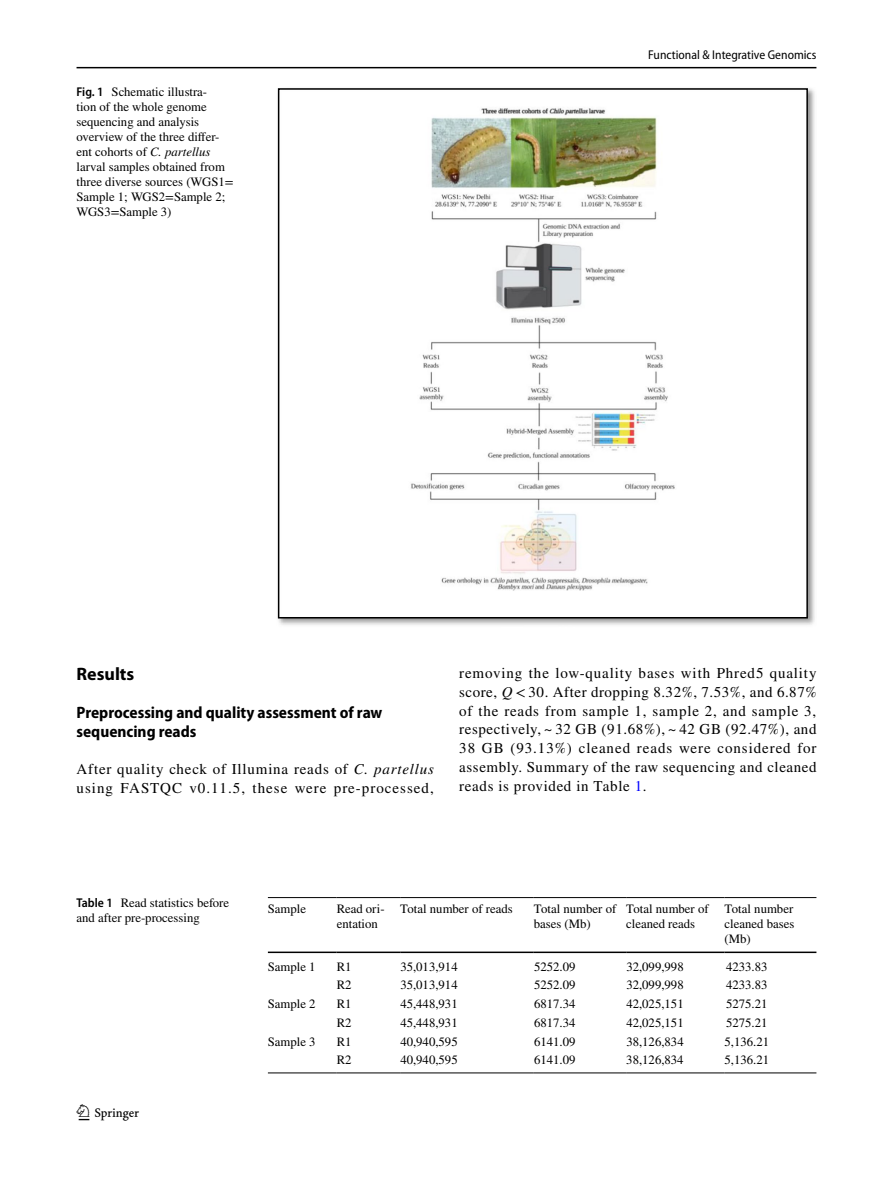
<style>
.page{position:relative;width:893px;height:1187px;background:#fff}
.page>*{position:absolute;margin:0;border:0;box-sizing:border-box;transform-origin:0 0}
.t1{font:22.5px "Springnew Regular 2";color:#000}
.t2{font:700 18px "Myriad Pro";color:#000}
.t3{font:700 semi-condensed 16.5px/18.8px "Myriad Pro";color:#000}
.t4{font:15px/18.8px "STIX";letter-spacing:.055em;color:#000}
.t5{font:12.75px/15px "STIX";color:#000}
.t6{font:semi-condensed 12.75px "Myriad Pro";color:#000}
.s1{font-family:"Myriad Pro";font-weight:600;font-stretch:semi-condensed}
.s2{font-style:italic}
.s3{color:#00f}
</style>
<div class="page">
<hr style="left:77px;top:67px;width:739px;height:1px;background:#000">
<img style="left:277px;top:88px;width:538px;height:537px">
<div style="left:278px;top:88px;width:530px;height:530px;border:2px solid #000"></div>
<hr style="left:268px;top:897px;width:69px;height:1px;background:#000">
<hr style="left:268px;top:951px;width:69px;height:2px;background:#000">
<hr style="left:337px;top:897px;width:63px;height:1px;background:#000">
<hr style="left:337px;top:951px;width:63px;height:2px;background:#000">
<hr style="left:400px;top:897px;width:134px;height:1px;background:#000">
<hr style="left:400px;top:951px;width:134px;height:2px;background:#000">
<hr style="left:534px;top:897px;width:92px;height:1px;background:#000">
<hr style="left:534px;top:951px;width:92px;height:2px;background:#000">
<hr style="left:626px;top:897px;width:99px;height:1px;background:#000">
<hr style="left:626px;top:951px;width:99px;height:2px;background:#000">
<hr style="left:725px;top:897px;width:91px;height:1px;background:#000">
<hr style="left:725px;top:951px;width:91px;height:2px;background:#000">
<hr style="left:268px;top:1072px;width:69px;height:1px;background:#000">
<hr style="left:337px;top:1072px;width:63px;height:1px;background:#000">
<hr style="left:400px;top:1072px;width:134px;height:1px;background:#000">
<hr style="left:534px;top:1072px;width:92px;height:1px;background:#000">
<hr style="left:626px;top:1072px;width:99px;height:1px;background:#000">
<hr style="left:725px;top:1072px;width:91px;height:1px;background:#000">
<p class="t5" style="left:77px;top:85px;width:159px"><span class="s1">Fig. 1</span> Schematic illustra-<br>tion of the whole genome sequencing and analysis overview of the three differ&shy;ent cohorts of <span class="s2">C. partellus </span>larval samples obtained from three diverse sources (WGS1=<br>Sample 1; WGS2=Sample 2;<br>WGS3=Sample 3)</p>
<p class="t6" style="left:648px;top:48px;width:170px">Functional &amp; Integrative Genomics</p>
<h2 class="t2" style="left:77px;top:662px;width:59px">Results</h2>
<p class="t3" style="left:77px;top:703px;width:307px">Preprocessing and quality assessment of raw sequencing reads</p>
<p class="t4" style="left:77px;top:760px;width:359px">After quality check of Illumina reads of <span class="s2">C. partellus </span>using FASTQC v0.11.5, these were pre-processed,</p>
<p class="t4" style="left:459px;top:664px;width:359px;text-align:justify">removing the low-quality bases with Phred5 quality score, <span class="s2">Q</span> &lt; 30. After dropping 8.32%, 7.53%, and 6.87% of the reads from sample 1, sample 2, and sample 3, respectively, ~ 32 GB (91.68%), ~ 42 GB (92.47%), and 38 GB (93.13%) cleaned reads were considered for assembly. Summary of the raw sequencing and cleaned reads is provided in Table <span class="s3">1</span>.</p>
<p class="t5" style="left:77px;top:895px;width:154px"><span class="s1">Table 1</span> Read statistics before and after pre-processing</p>
<p class="t5" style="left:268px;top:901px;width:40px">Sample</p>
<p class="t5" style="left:337px;top:901px;width:49px">Read ori&shy;entation</p>
<p class="t5" style="left:400px;top:901px;width:114px">Total number of reads</p>
<p class="t5" style="left:534px;top:901px;width:84px">Total number of bases (Mb)</p>
<p class="t5" style="left:626px;top:901px;width:84px">Total number of cleaned reads</p>
<p class="t5" style="left:725px;top:901px;width:71px;text-align:justify">Total number cleaned bases (Mb)</p>
<p class="t5" style="left:268px;top:959px;width:49px">Sample 1</p>
<p class="t5" style="left:337px;top:959px;width:16px">R1</p>
<p class="t5" style="left:400px;top:959px;width:59px">35,013,914</p>
<p class="t5" style="left:534px;top:959px;width:43px">5252.09</p>
<p class="t5" style="left:626px;top:959px;width:59px">32,099,998</p>
<p class="t5" style="left:726px;top:959px;width:43px">4233.83</p>
<p class="t5" style="left:337px;top:978px;width:16px">R2</p>
<p class="t5" style="left:400px;top:978px;width:59px">35,013,914</p>
<p class="t5" style="left:534px;top:978px;width:43px">5252.09</p>
<p class="t5" style="left:626px;top:978px;width:59px">32,099,998</p>
<p class="t5" style="left:726px;top:978px;width:43px">4233.83</p>
<p class="t5" style="left:268px;top:997px;width:49px">Sample 2</p>
<p class="t5" style="left:337px;top:997px;width:16px">R1</p>
<p class="t5" style="left:400px;top:997px;width:59px">45,448,931</p>
<p class="t5" style="left:534px;top:997px;width:43px">6817.34</p>
<p class="t5" style="left:626px;top:997px;width:59px">42,025,151</p>
<p class="t5" style="left:726px;top:997px;width:43px">5275.21</p>
<p class="t5" style="left:337px;top:1015px;width:16px">R2</p>
<p class="t5" style="left:400px;top:1015px;width:59px">45,448,931</p>
<p class="t5" style="left:534px;top:1015px;width:43px">6817.34</p>
<p class="t5" style="left:626px;top:1015px;width:59px">42,025,151</p>
<p class="t5" style="left:726px;top:1015px;width:43px">5275.21</p>
<p class="t5" style="left:268px;top:1034px;width:49px">Sample 3</p>
<p class="t5" style="left:337px;top:1034px;width:16px">R1</p>
<p class="t5" style="left:400px;top:1034px;width:59px">40,940,595</p>
<p class="t5" style="left:534px;top:1034px;width:43px">6141.09</p>
<p class="t5" style="left:626px;top:1034px;width:59px">38,126,834</p>
<p class="t5" style="left:725px;top:1034px;width:46px">5,136.21</p>
<p class="t5" style="left:337px;top:1053px;width:16px">R2</p>
<p class="t5" style="left:400px;top:1053px;width:59px">40,940,595</p>
<p class="t5" style="left:534px;top:1053px;width:43px">6141.09</p>
<p class="t5" style="left:626px;top:1053px;width:59px">38,126,834</p>
<p class="t5" style="left:724px;top:1053px;width:46px">5,136.21</p>
<h1 class="t1" style="left:79px;top:1104px;width:62px">1 3</h1>
</div>
